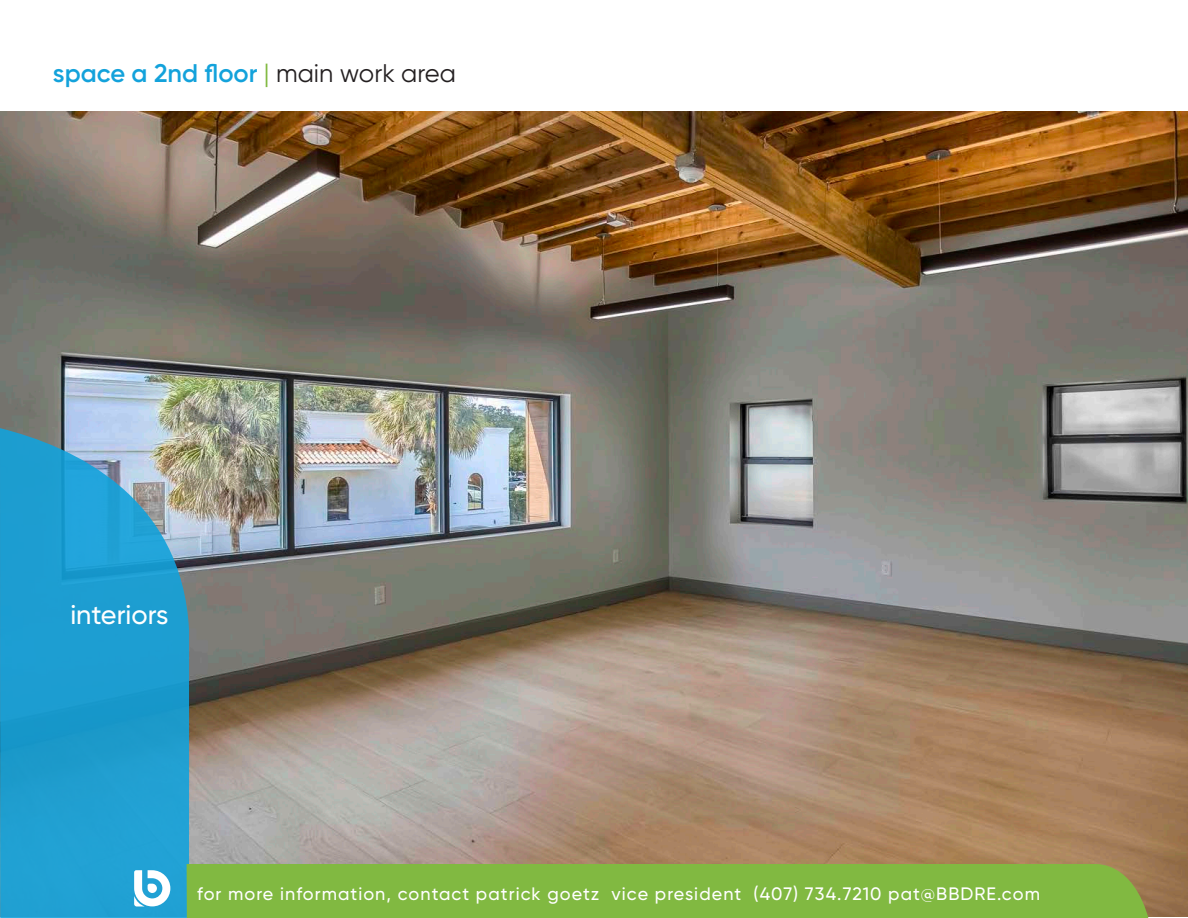
<style>
.page{position:relative;width:1188px;height:918px;background:#fff}
.page>*{position:absolute;margin:0;border:0;box-sizing:border-box;transform-origin:0 0}
.t1{font:500 27px "Gilroy";color:#fff}
.t2{font:600 25.5px "Gilroy";color:#13a2db}
.t3{font:500 18px "Gilroy";letter-spacing:.06em;color:#fff}
.s1{font-weight:400;color:#81b941}
.s2{font-weight:400;color:#231f20}
</style>
<div class="page">
<img style="left:0;top:112px;width:1188px;height:804px">
<svg style="left:0;top:428px;width:189px;height:436px;background:#2ea0ce"></svg>
<svg style="left:0;top:864px;width:1148px;height:54px;background:#73b456"></svg>
<svg style="left:134px;top:870px;width:36px;height:37px"></svg>
<p class="t2" style="left:53px;top:57px;width:404px">space a 2nd floor <span class="s1">|</span> <span class="s2">main work area</span></p>
<p class="t1" style="left:70px;top:598px;width:100px">interiors</p>
<p class="t3" style="left:197px;top:883px;width:844px">for more information, contact patrick goetz vice president (407) 734.7210 pat@BBDRE.com</p>
</div>
